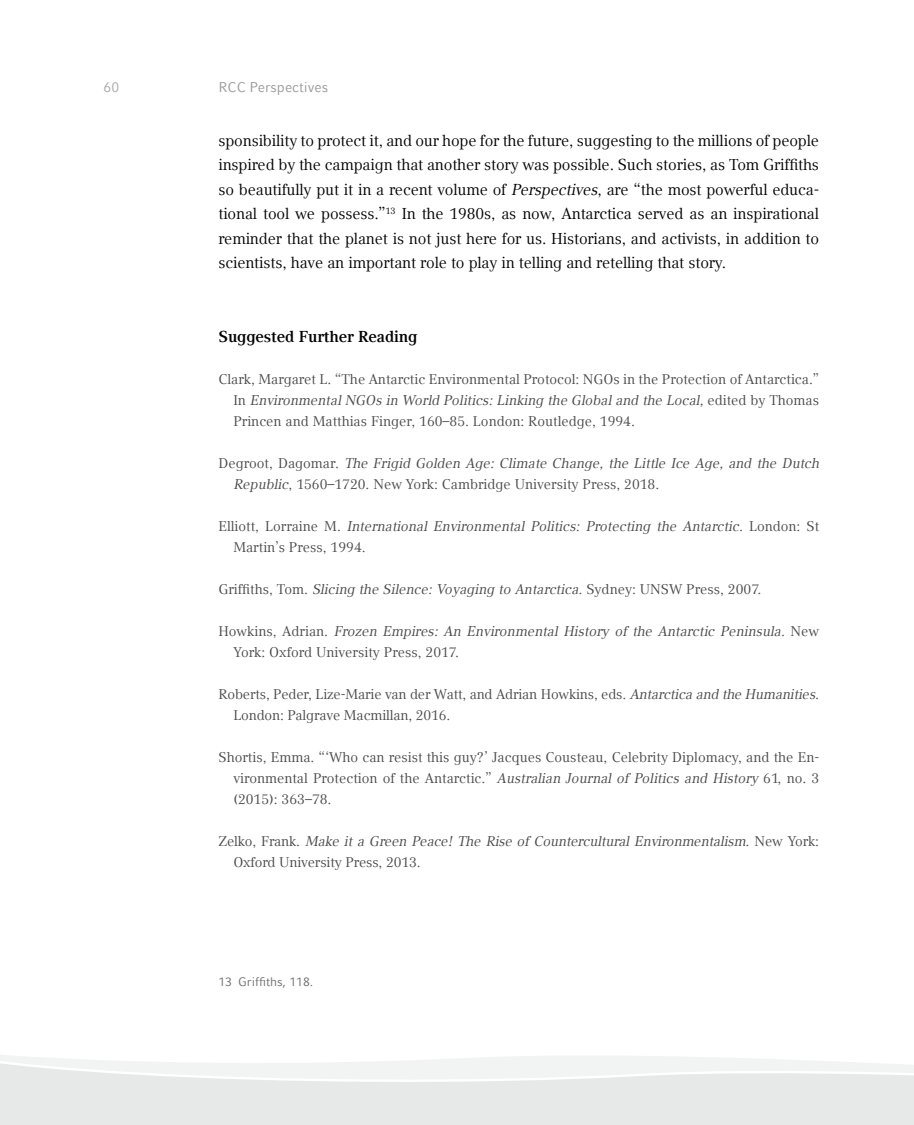
<style>
.page{position:relative;width:914px;height:1125px;background:#fff}
.page>*{position:absolute;margin:0;border:0;box-sizing:border-box;transform-origin:0 0}
.t1{font:15.75px/24.5px "LMU Compatil Text";letter-spacing:-.01em;color:#000;text-align:justify}
.t2{font:700 15.75px "LMU Compatil Text";letter-spacing:-.01em;color:#000}
.t3{font:italic 14px/21px "LMU Compatil Text";color:#494948}
.t4{font:14px/21px "LMU Compatil Text";color:#494948;text-align:justify}
.t5{font:14px "LMU Compatil Fact";color:#9a9b9b}
.t6{font:14px "LMU Compatil Fact";color:#acadad}
.t7{font:12.25px "LMU Compatil Fact";color:#6f6f6e}
.s1{font-style:italic}
.s2{font-style:normal}
</style>
<div class="page">
<svg style="left:0;top:1055px;width:913px;height:70px;fill:#e7e8e8"></svg>
<p class="t6" style="left:103px;top:79px;width:17px">60</p>
<p class="t5" style="left:218px;top:79px;width:111px">RCC Perspectives</p>
<p class="t1" style="left:218px;top:128px;width:602px">sponsibility to protect it, and our hope for the future, suggesting to the millions of people inspired by the campaign that another story was possible. Such stories, as Tom Griffiths so beautifully put it in a recent volume of <span class="s1">Perspectives</span>, are “the most powerful educa&shy;tional tool we possess.”<sup>13</sup> In the 1980s, as now, Antarctica served as an inspirational reminder that the planet is not just here for us. Historians, and activists, in addition to scientists, have an important role to play in telling and retelling that story.</p>
<p class="t2" style="left:218px;top:327px;width:200px">Suggested Further Reading</p>
<p class="t4" style="left:233px;top:368px;width:587px;text-indent:-15px">Clark, Margaret L. “The Antarctic Environmental Protocol: NGOs in the Protection of Antarctica.” In <span class="s1">Environmental NGOs in World Politics: Linking the Global and the Local,</span> edited by Thomas Princen and Matthias Finger, 160–85. London: Routledge, 1994.</p>
<p class="t3" style="left:233px;top:452px;width:587px;text-indent:-15px"><span class="s2">Degroot, Dagomar.</span> The Frigid Golden Age: Climate Change, the Little Ice Age, and the Dutch<br>Republic<span class="s2">, 1560–1720. New York: Cambridge University Press, 2018.</span></p>
<p class="t3" style="left:233px;top:515px;width:587px;text-indent:-15px"><span class="s2">Elliott, Lorraine M.</span> International Environmental Politics: Protecting the Antarctic. <span class="s2">London: St<br>Martin’s Press, 1994.</span></p>
<p class="t3" style="left:218px;top:578px;width:544px"><span class="s2">Griffiths, Tom.</span> Slicing the Silence: Voyaging to Antarctica. <span class="s2">Sydney: UNSW Press, 2007.</span></p>
<p class="t3" style="left:233px;top:620px;width:587px;text-indent:-15px"><span class="s2">Howkins, Adrian.</span> Frozen Empires: An Environmental History of the Antarctic Peninsula. <span class="s2">New<br>York: Oxford University Press, 2017.</span></p>
<p class="t4" style="left:233px;top:683px;width:587px;text-indent:-15px">Roberts, Peder, Lize-Marie van der Watt, and Adrian Howkins, eds. <span class="s1">Antarctica and the Humanities.<br></span>London: Palgrave Macmillan, 2016.</p>
<p class="t4" style="left:233px;top:746px;width:587px;text-indent:-15px">Shortis, Emma. “‘Who can resist this guy?’ Jacques Cousteau, Celebrity Diplomacy, and the En&shy;vironmental Protection of the Antarctic.” <span class="s1">Australian Journal of Politics and History</span> 61, no. 3 (2015): 363–78.</p>
<p class="t3" style="left:233px;top:830px;width:587px;text-indent:-15px"><span class="s2">Zelko, Frank.</span> Make it a Green Peace! The Rise of Countercultural Environmentalism. <span class="s2">New York:<br>Oxford University Press, 2013.</span></p>
<p class="t7" style="left:218px;top:974px;width:96px">13 Griffiths, 118.</p>
</div>
